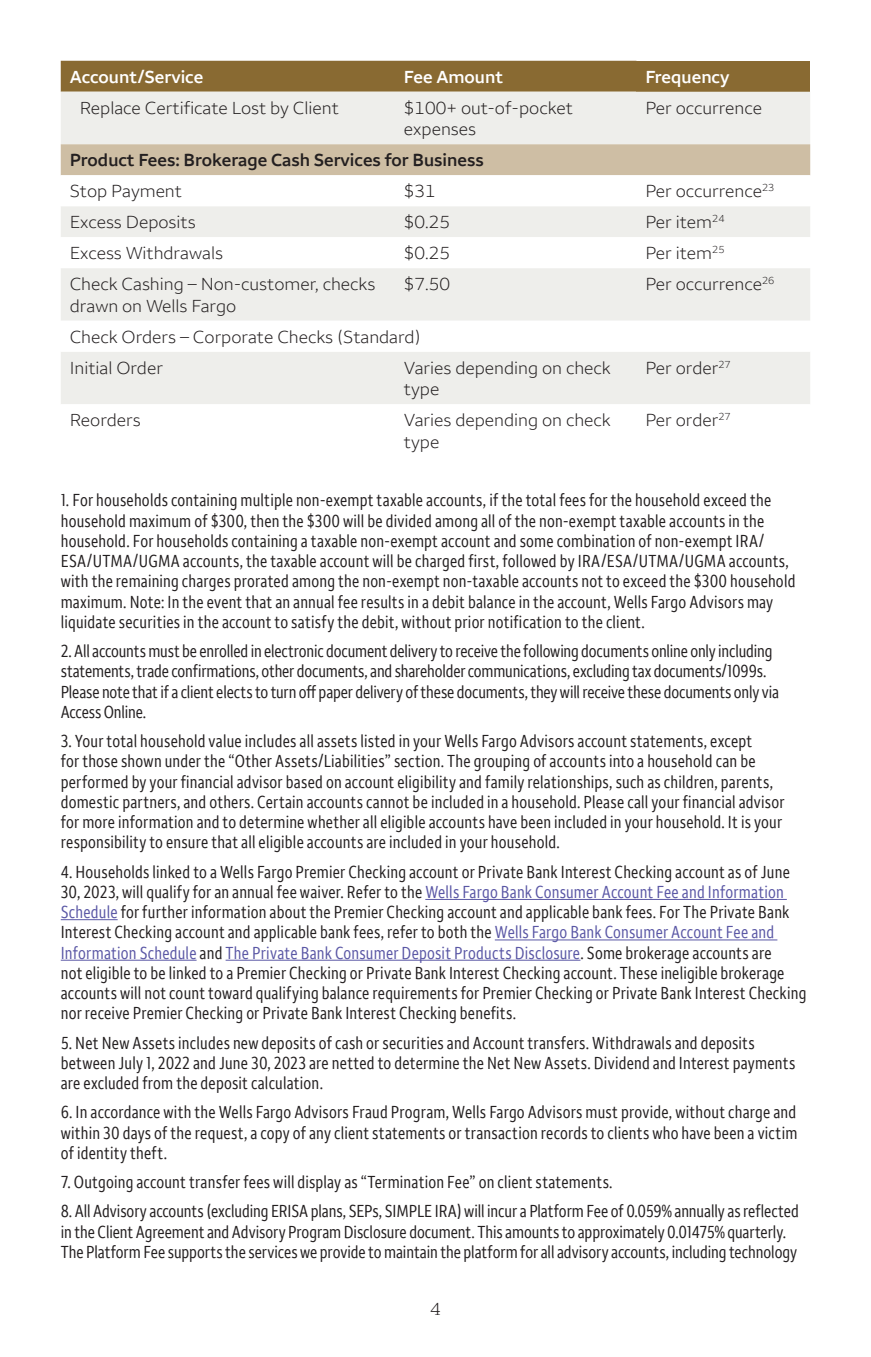
<style>
.page{position:relative;width:871px;height:1357px;background:#fff}
.page>*{position:absolute;margin:0;border:0;box-sizing:border-box;transform-origin:0 0}
.t1{font:condensed 18px/20.2px "Wells Fargo Sans";letter-spacing:.01em;color:#231f20}
.t2{font:300 18px/21.6px "Wells Fargo Sans";color:#231f20}
.t3{font:condensed 18px/20.2px "Wells Fargo Sans";letter-spacing:-.01em;color:#231f20}
.t4{font:600 18px "Wells Fargo Sans";color:#231f20}
.t5{font:600 18px "Wells Fargo Sans";color:#fff}
.t6{font:300 18px "Wells Fargo Serif";color:#231f20}
.s1{color:#5a57a5}
</style>
<div class="page">
<hr style="left:425px;top:899px;width:362px;height:1px;background:#5a57a5">
<hr style="left:61px;top:919px;width:57px;height:1px;background:#5a57a5">
<hr style="left:495px;top:939px;width:282px;height:1px;background:#5a57a5">
<hr style="left:61px;top:960px;width:136px;height:1px;background:#5a57a5">
<hr style="left:226px;top:960px;width:354px;height:1px;background:#5a57a5">
<div style="left:61px;top:61px;width:575px;height:31px;background:#896a32"></div>
<div style="left:636px;top:61px;width:174px;height:31px;background:#896a32"></div>
<div style="left:61px;top:92px;width:749px;height:52px;background:#eeeeeb"></div>
<div style="left:61px;top:144px;width:749px;height:31px;background:#cebea4"></div>
<svg style="left:61px;top:206px;width:749px;height:198px;fill:#eeeeeb"></svg>
<p class="t5" style="left:70px;top:66px;width:135px">Account/Service</p>
<p class="t5" style="left:404px;top:66px;width:101px">Fee Amount</p>
<p class="t5" style="left:645px;top:66px;width:85px">Frequency</p>
<p class="t2" style="left:80px;top:97px;width:260px">Replace Certificate Lost by Client</p>
<p class="t2" style="left:404px;top:97px;width:170px">$100+ out-of-pocket expenses</p>
<p class="t2" style="left:645px;top:97px;width:118px">Per occurrence</p>
<p class="t4" style="left:70px;top:149px;width:415px">Product Fees: Brokerage Cash Services for Business</p>
<p class="t2" style="left:70px;top:180px;width:114px">Stop Payment</p>
<p class="t2" style="left:404px;top:180px;width:33px">$31</p>
<p class="t2" style="left:645px;top:180px;width:130px">Per occurrence<sup>23</sup></p>
<p class="t2" style="left:70px;top:211px;width:127px">Excess Deposits</p>
<p class="t2" style="left:404px;top:211px;width:48px">$0.25</p>
<p class="t2" style="left:645px;top:211px;width:81px">Per item<sup>24</sup></p>
<p class="t2" style="left:70px;top:242px;width:155px">Excess Withdrawals</p>
<p class="t2" style="left:404px;top:242px;width:48px">$0.25</p>
<p class="t2" style="left:645px;top:242px;width:81px">Per item<sup>25</sup></p>
<p class="t2" style="left:70px;top:273px;width:307px">Check Cashing – Non-customer, checks drawn on Wells Fargo</p>
<p class="t2" style="left:404px;top:273px;width:48px">$7.50</p>
<p class="t2" style="left:645px;top:273px;width:130px">Per occurrence<sup>26</sup></p>
<p class="t2" style="left:70px;top:326px;width:352px">Check Orders – Corporate Checks (Standard)</p>
<p class="t2" style="left:70px;top:357px;width:95px">Initial Order</p>
<p class="t2" style="left:404px;top:357px;width:208px">Varies depending on check type</p>
<p class="t2" style="left:645px;top:357px;width:87px">Per order<sup>27</sup></p>
<p class="t2" style="left:70px;top:409px;width:72px">Reorders</p>
<p class="t2" style="left:404px;top:409px;width:208px">Varies depending on check type</p>
<p class="t2" style="left:645px;top:409px;width:87px">Per order<sup>27</sup></p>
<p class="t1" style="left:61px;top:490px;width:736px">1. For households containing multiple non-exempt taxable accounts, if the total fees for the household exceed the household maximum of $300, then the $300 will be divided among all of the non-exempt taxable accounts in the household. For households containing a taxable non-exempt account and some combination of non-exempt IRA/ ESA/UTMA/UGMA accounts, the taxable account will be charged first, followed by IRA/ESA/UTMA/UGMA accounts, with the remaining charges prorated among the non-exempt non-taxable accounts not to exceed the $300 household maximum. Note: In the event that an annual fee results in a debit balance in the account, Wells Fargo Advisors may liquidate securities in the account to satisfy the debit, without prior notification to the client.</p>
<p class="t3" style="left:61px;top:641px;width:720px">2. All accounts must be enrolled in electronic document delivery to receive the following documents online only including statements, trade confirmations, other documents, and shareholder communications, excluding tax documents/1099s.<br>Please note that if a client elects to turn off paper delivery of these documents, they will receive these documents only via Access Online.</p>
<p class="t1" style="left:61px;top:731px;width:725px">3. Your total household value includes all assets listed in your Wells Fargo Advisors account statements, except<br>for those shown under the “Other Assets/Liabilities” section. The grouping of accounts into a household can be performed by your financial advisor based on account eligibility and family relationships, such as children, parents, domestic partners, and others. Certain accounts cannot be included in a household. Please call your financial advisor for more information and to determine whether all eligible accounts have been included in your household. It is your responsibility to ensure that all eligible accounts are included in your household.</p>
<p class="t1" style="left:61px;top:861px;width:747px">4. Households linked to a Wells Fargo Premier Checking account or Private Bank Interest Checking account as of June 30, 2023, will qualify for an annual fee waiver. Refer to the <span class="s1">Wells Fargo Bank Consumer Account Fee and Information Schedule</span> for further information about the Premier Checking account and applicable bank fees. For The Private Bank Interest Checking account and applicable bank fees, refer to both the <span class="s1">Wells Fargo Bank Consumer Account Fee and Information Schedule</span> and <span class="s1">The Private Bank Consumer Deposit Products Disclosure</span>. Some brokerage accounts are<br>not eligible to be linked to a Premier Checking or Private Bank Interest Checking account. These ineligible brokerage accounts will not count toward qualifying balance requirements for Premier Checking or Private Bank Interest Checking nor receive Premier Checking or Private Bank Interest Checking benefits.</p>
<p class="t1" style="left:61px;top:1032px;width:736px">5. Net New Assets includes new deposits of cash or securities and Account transfers. Withdrawals and deposits between July 1, 2022 and June 30, 2023 are netted to determine the Net New Assets. Dividend and Interest payments are excluded from the deposit calculation.</p>
<p class="t1" style="left:61px;top:1102px;width:738px;text-align:justify">6. In accordance with the Wells Fargo Advisors Fraud Program, Wells Fargo Advisors must provide, without charge and within 30 days of the request, a copy of any client statements or transaction records to clients who have been a victim of identity theft.</p>
<p class="t1" style="left:61px;top:1172px;width:553px">7. Outgoing account transfer fees will display as “Termination Fee” on client statements.</p>
<p class="t1" style="left:61px;top:1201px;width:739px">8. All Advisory accounts (excluding ERISA plans, SEPs, SIMPLE IRA) will incur a Platform Fee of 0.059% annually as reflected in the Client Agreement and Advisory Program Disclosure document. This amounts to approximately 0.01475% quarterly.<br>The Platform Fee supports the services we provide to maintain the platform for all advisory accounts, including technology</p>
<p class="t6" style="left:430px;top:1298px;width:12px">4</p>
</div>
